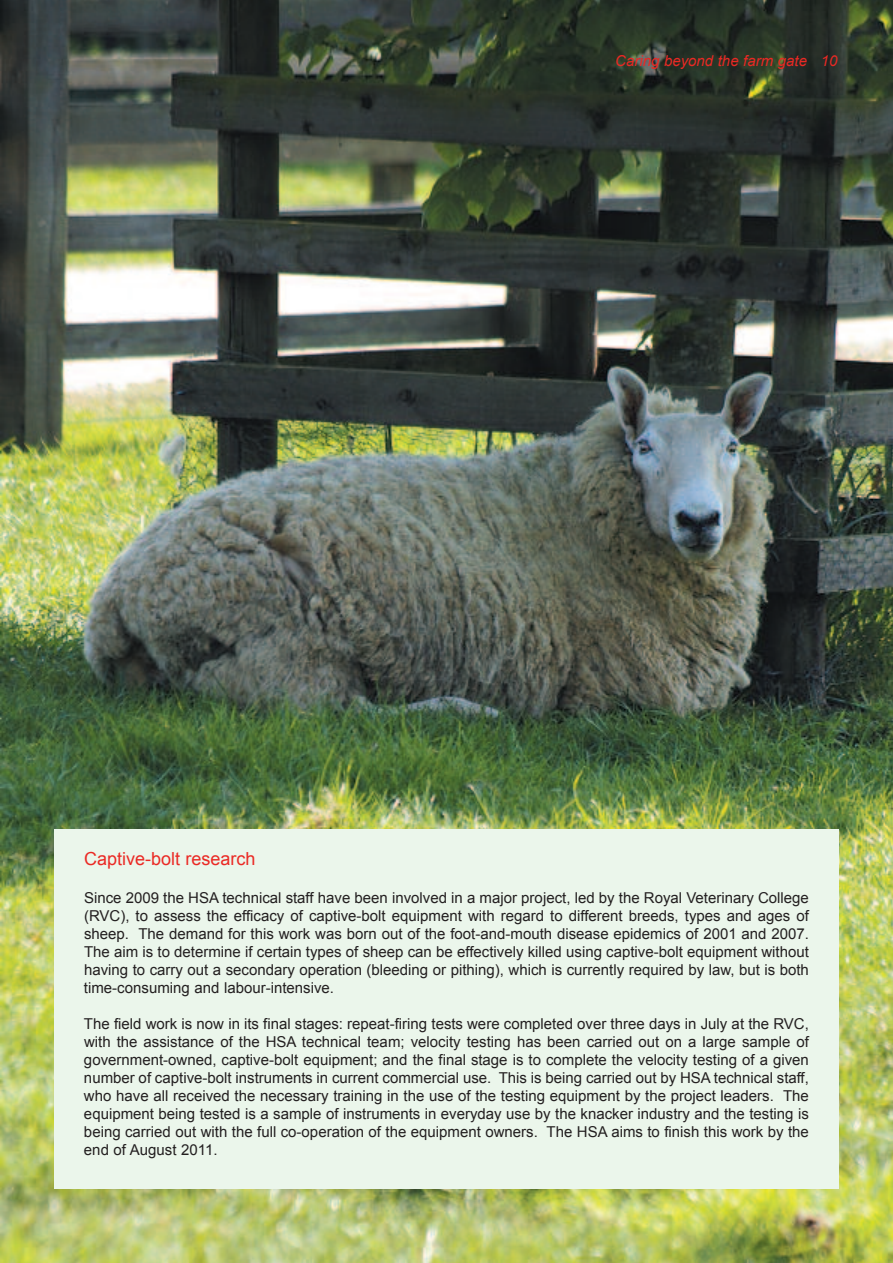
<style>
.page{position:relative;width:893px;height:1263px;background:#fff}
.page>*{position:absolute;margin:0;border:0;box-sizing:border-box;transform-origin:0 0}
.t1{font:18px "Arial";color:#ea2924}
.t2{font:15px/18px "Arial";color:#231f20;text-align:justify}
.t3{font:italic 15px "Arial";color:#ea2924}
</style>
<div class="page">
<img style="left:0;top:0;width:893px;height:1263px">
<div style="left:54px;top:829px;width:785px;height:360px;background:#ebf6eb"></div>
<p class="t3" style="left:615px;top:53px;width:224px">Caring beyond the farm gate 10</p>
<p class="t1" style="left:84px;top:849px;width:173px">Captive-bolt research</p>
<p class="t2" style="left:84px;top:888px;width:726px">Since 2009 the HSA technical staff have been involved in a major project, led by the Royal Veterinary College (RVC), to assess the efficacy of captive-bolt equipment with regard to different breeds, types and ages of sheep. The demand for this work was born out of the foot-and-mouth disease epidemics of 2001 and 2007.<br>The aim is to determine if certain types of sheep can be effectively killed using captive-bolt equipment without having to carry out a secondary operation (bleeding or pithing), which is currently required by law, but is both time-consuming and labour-intensive.</p>
<p class="t2" style="left:84px;top:1014px;width:726px">The field work is now in its final stages: repeat-firing tests were completed over three days in July at the RVC, with the assistance of the HSA technical team; velocity testing has been carried out on a large sample of government-owned, captive-bolt equipment; and the final stage is to complete the velocity testing of a given number of captive-bolt instruments in current commercial use. This is being carried out by HSA technical staff, who have all received the necessary training in the use of the testing equipment by the project leaders. The equipment being tested is a sample of instruments in everyday use by the knacker industry and the testing is being carried out with the full co-operation of the equipment owners. The HSA aims to finish this work by the end of August 2011.</p>
</div>
